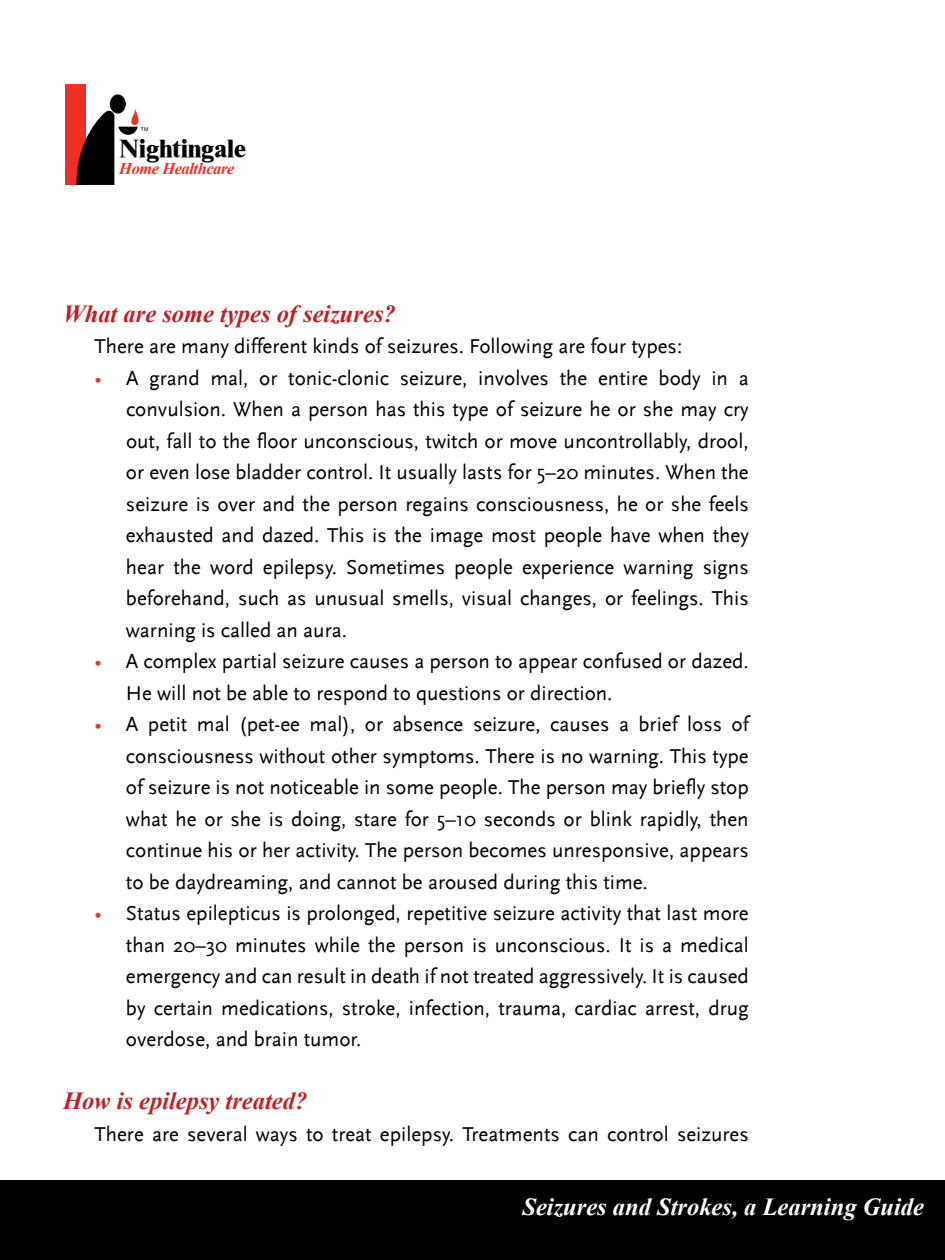
<style>
.page{position:relative;width:945px;height:1260px;background:#fff}
.page>*{position:absolute;margin:0;border:0;box-sizing:border-box;transform-origin:0 0}
.t1{font:800 25.2px "Times New Roman";letter-spacing:-.01em;color:#000}
.t2{font:italic 700 24.5px "Times New Roman";color:#be2025}
.t3{font:italic 700 24.5px "Times New Roman";color:#fff}
.t4{font:21px/31.5px "Scala Sans";color:#000;text-align:justify}
.t5{font:italic 700 16.45px "Times New Roman";letter-spacing:-.025em;color:#ee3124}
.t6{font:5.25px "Arial";color:#000}
.s1{color:#ee3025}
</style>
<div class="page">
<div style="left:0;top:1181px;width:945px;height:79px;background:#000"></div>
<div style="left:66px;top:85px;width:20px;height:100px;background:#ee3124"></div>
<div style="left:110px;top:94px;width:16px;height:20px;background:#000;border-radius:50%"></div>
<svg style="left:76px;top:106px;width:63px;height:79px"></svg>
<p class="t6" style="left:141px;top:126px;width:9px">TM</p>
<p class="t5" style="left:119px;top:157px;width:117px">Home Healthcare</p>
<p class="t1" style="left:119px;top:133px;width:128px">Nightingale</p>
<p class="t2" style="left:63px;top:297px;width:334px">What are some types of seizures?</p>
<p class="t4" style="left:94px;top:331px;width:589px">There are many different kinds of seizures. Following are four types:</p>
<p class="t4" style="left:126px;top:363px;width:624px;text-indent:-31px"><span class="s1">•</span> A grand mal, or tonic-clonic seizure, involves the entire body in a convulsion. When a person has this type of seizure he or she may cry out, fall to the floor unconscious, twitch or move uncontrollably, drool, or even lose bladder control. It usually lasts for 5–20 minutes. When the seizure is over and the person regains consciousness, he or she feels exhausted and dazed. This is the image most people have when they hear the word epilepsy. Sometimes people experience warning signs beforehand, such as unusual smells, visual changes, or feelings. This warning is called an aura.</p>
<p class="t4" style="left:126px;top:646px;width:624px;text-indent:-32px"><span class="s1">•</span> A complex partial seizure causes a person to appear confused or dazed.<br>He will not be able to respond to questions or direction.</p>
<p class="t4" style="left:126px;top:709px;width:624px;text-indent:-32px"><span class="s1">•</span> A petit mal (pet-ee mal), or absence seizure, causes a brief loss of consciousness without other symptoms. There is no warning. This type of seizure is not noticeable in some people. The person may briefly stop what he or she is doing, stare for 5–10 seconds or blink rapidly, then continue his or her activity. The person becomes unresponsive, appears to be daydreaming, and cannot be aroused during this time.</p>
<p class="t4" style="left:126px;top:898px;width:624px;text-indent:-32px"><span class="s1">•</span> Status epilepticus is prolonged, repetitive seizure activity that last more than 20–30 minutes while the person is unconscious. It is a medical emergency and can result in death if not treated aggressively. It is caused by certain medications, stroke, infection, trauma, cardiac arrest, drug overdose, and brain tumor.</p>
<p class="t2" style="left:63px;top:1084px;width:246px">How is epilepsy treated?</p>
<p class="t4" style="left:94px;top:1119px;width:656px">There are several ways to treat epilepsy. Treatments can control seizures</p>
<p class="t3" style="left:522px;top:1190px;width:403px">Seizures and Strokes, a Learning Guide</p>
</div>
